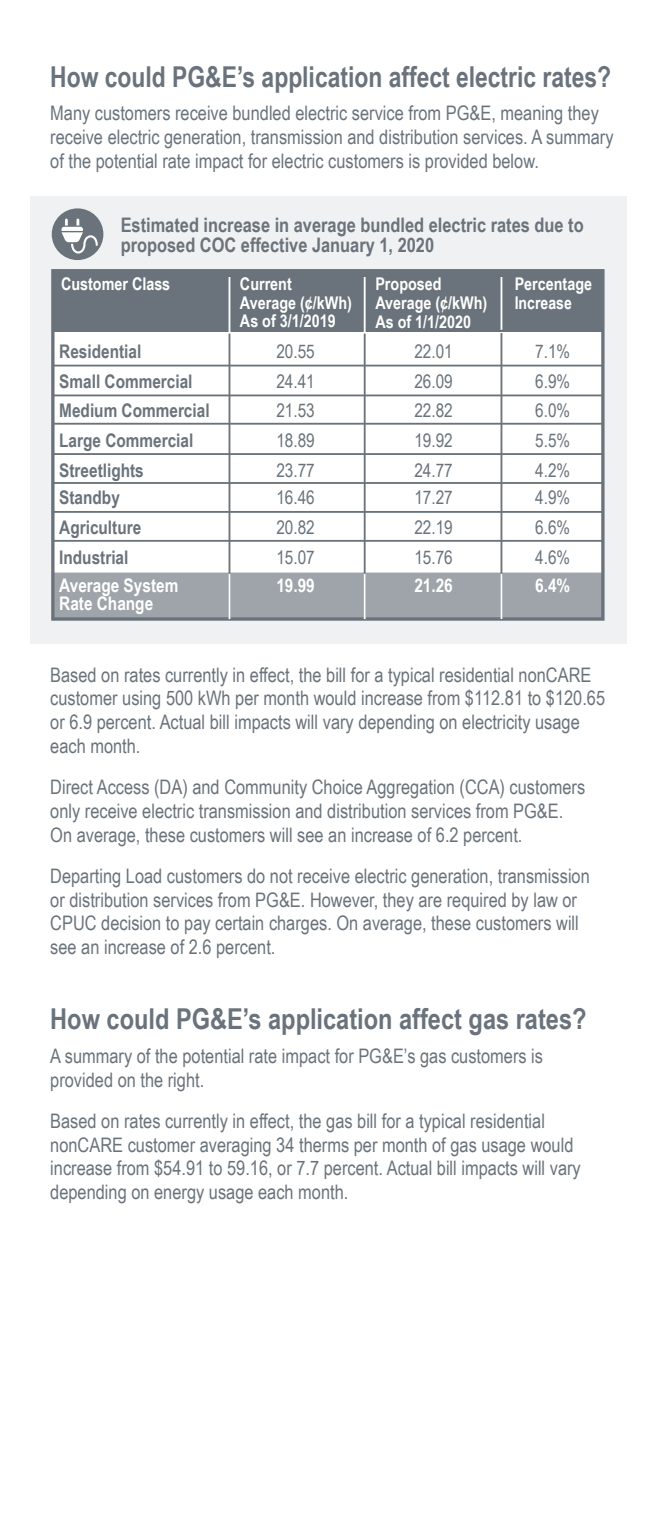
<style>
.page{position:relative;width:657px;height:1530px;background:#fff}
.page>*{position:absolute;margin:0;border:0;box-sizing:border-box;transform-origin:0 0}
.t1{font:700 28.75px "Arial Narrow";color:#6a737b}
.t2{font:20px/23.8px "Arial Narrow";color:#6a737b}
.t3{font:700 20px/20px "Arial Narrow";color:#6a737b}
.t4{font:18.75px "Arial Narrow";color:#6a737b}
.t5{font:700 18.75px "Arial Narrow";color:#6a737b}
.t6{font:700 18.75px "Arial Narrow";color:#fff}
.t7{font:700 17.5px/18.8px "Arial Narrow";color:#fff}
</style>
<div class="page">
<div style="left:30px;top:196px;width:597px;height:448px;background:#f0f1f2"></div>
<div style="left:53px;top:271px;width:550px;height:348px;background:#fff"></div>
<div style="left:52px;top:271px;width:551px;height:61px;background:#6a737b"></div>
<hr style="left:54px;top:365px;width:548px;height:2px;background:#6a737b">
<hr style="left:54px;top:395px;width:548px;height:1px;background:#6a737b">
<hr style="left:54px;top:423px;width:548px;height:2px;background:#6a737b">
<div style="left:53px;top:572px;width:550px;height:48px;background:#9ea4a9"></div>
<hr style="left:54px;top:453px;width:548px;height:2px;background:#6a737b">
<hr style="left:54px;top:482px;width:548px;height:2px;background:#6a737b">
<hr style="left:54px;top:511px;width:548px;height:2px;background:#6a737b">
<hr style="left:54px;top:540px;width:548px;height:2px;background:#6a737b">
<hr style="left:54px;top:571px;width:548px;height:2px;background:#fff">
<div style="left:51px;top:269px;width:554px;height:352px;border:3px solid #6a737b"></div>
<div style="left:52px;top:208px;width:51px;height:52px;background:#6a737b;border-radius:50%"></div>
<svg style="left:62px;top:219px;width:36px;height:35px"></svg>
<hr style="left:501px;top:333px;width:1px;height:286px;background:#6a737b">
<hr style="left:364px;top:334px;width:2px;height:285px;background:#6a737b">
<hr style="left:229px;top:334px;width:1px;height:285px;background:#6a737b">
<hr style="left:364px;top:277px;width:2px;height:55px;background:#fff">
<hr style="left:229px;top:277px;width:1px;height:55px;background:#fff">
<hr style="left:501px;top:277px;width:1px;height:53px;background:#fff">
<hr style="left:229px;top:574px;width:1px;height:45px;background:#fff">
<hr style="left:364px;top:574px;width:2px;height:45px;background:#fff">
<hr style="left:501px;top:574px;width:1px;height:45px;background:#fff">
<h2 class="t1" style="left:50px;top:55px;width:562px">How could PG&amp;E’s application affect electric rates?</h2>
<p class="t2" style="left:50px;top:101px;width:565px">Many customers receive bundled electric service from PG&amp;E, meaning they receive electric generation, transmission and distribution services. A summary of the potential rate impact for electric customers is provided below.</p>
<p class="t3" style="left:121px;top:214px;width:465px">Estimated increase in average bundled electric rates due to proposed COC effective January 1, 2020</p>
<p class="t7" style="left:240px;top:273px;width:113px">Current<br>Average (¢/kWh)<br>As of 3/1/2019</p>
<p class="t7" style="left:61px;top:274px;width:111px">Customer Class</p>
<p class="t7" style="left:375px;top:274px;width:113px">Proposed<br>Average (¢/kWh)<br>As of 1/1/2020</p>
<p class="t7" style="left:515px;top:274px;width:79px">Percentage<br>Increase</p>
<p class="t5" style="left:59px;top:337px;width:84px">Residential</p>
<p class="t4" style="left:276px;top:337px;width:40px">20.55</p>
<p class="t4" style="left:414px;top:337px;width:40px">22.01</p>
<p class="t4" style="left:535px;top:337px;width:37px">7.1%</p>
<p class="t5" style="left:59px;top:367px;width:135px">Small Commercial</p>
<p class="t4" style="left:276px;top:367px;width:40px">24.41</p>
<p class="t4" style="left:414px;top:367px;width:40px">26.09</p>
<p class="t4" style="left:535px;top:367px;width:37px">6.9%</p>
<p class="t5" style="left:59px;top:397px;width:152px">Medium Commercial</p>
<p class="t4" style="left:276px;top:397px;width:40px">21.53</p>
<p class="t4" style="left:414px;top:397px;width:40px">22.82</p>
<p class="t4" style="left:535px;top:397px;width:37px">6.0%</p>
<p class="t5" style="left:59px;top:426px;width:136px">Large Commercial</p>
<p class="t4" style="left:276px;top:427px;width:40px">18.89</p>
<p class="t4" style="left:414px;top:427px;width:40px">19.92</p>
<p class="t4" style="left:535px;top:427px;width:37px">5.5%</p>
<p class="t5" style="left:59px;top:456px;width:86px">Streetlights</p>
<p class="t4" style="left:276px;top:457px;width:40px">23.77</p>
<p class="t4" style="left:414px;top:457px;width:40px">24.77</p>
<p class="t4" style="left:535px;top:457px;width:37px">4.2%</p>
<p class="t5" style="left:59px;top:484px;width:62px">Standby</p>
<p class="t4" style="left:276px;top:484px;width:40px">16.46</p>
<p class="t4" style="left:414px;top:484px;width:40px">17.27</p>
<p class="t4" style="left:535px;top:484px;width:37px">4.9%</p>
<p class="t5" style="left:59px;top:513px;width:84px">Agriculture</p>
<p class="t4" style="left:276px;top:514px;width:40px">20.82</p>
<p class="t4" style="left:414px;top:514px;width:40px">22.19</p>
<p class="t4" style="left:535px;top:514px;width:37px">6.6%</p>
<p class="t5" style="left:59px;top:543px;width:71px">Industrial</p>
<p class="t4" style="left:276px;top:544px;width:40px">15.07</p>
<p class="t4" style="left:414px;top:544px;width:40px">15.76</p>
<p class="t4" style="left:535px;top:544px;width:37px">4.6%</p>
<p class="t6" style="left:59px;top:571px;width:121px">Average System</p>
<p class="t6" style="left:276px;top:571px;width:40px">19.99</p>
<p class="t6" style="left:414px;top:571px;width:40px">21.26</p>
<p class="t6" style="left:535px;top:571px;width:37px">6.4%</p>
<p class="t6" style="left:59px;top:590px;width:95px">Rate Change</p>
<p class="t2" style="left:50px;top:662px;width:556px">Based on rates currently in effect, the bill for a typical residential nonCARE customer using 500 kWh per month would increase from $112.81 to $120.65 or 6.9 percent. Actual bill impacts will vary depending on electricity usage each month.</p>
<p class="t2" style="left:50px;top:774px;width:537px">Direct Access (DA) and Community Choice Aggregation (CCA) customers only receive electric transmission and distribution services from PG&amp;E.<br>On average, these customers will see an increase of 6.2 percent.</p>
<p class="t2" style="left:50px;top:863px;width:541px">Departing Load customers do not receive electric generation, transmission or distribution services from PG&amp;E. However, they are required by law or CPUC decision to pay certain charges. On average, these customers will see an increase of 2.6 percent.</p>
<h2 class="t1" style="left:50px;top:997px;width:538px">How could PG&amp;E’s application affect gas rates?</h2>
<p class="t2" style="left:50px;top:1043px;width:494px">A summary of the potential rate impact for PG&amp;E’s gas customers is provided on the right.</p>
<p class="t2" style="left:50px;top:1108px;width:532px">Based on rates currently in effect, the gas bill for a typical residential nonCARE customer averaging 34 therms per month of gas usage would increase from $54.91 to 59.16, or 7.7 percent. Actual bill impacts will vary depending on energy usage each month.</p>
</div>
